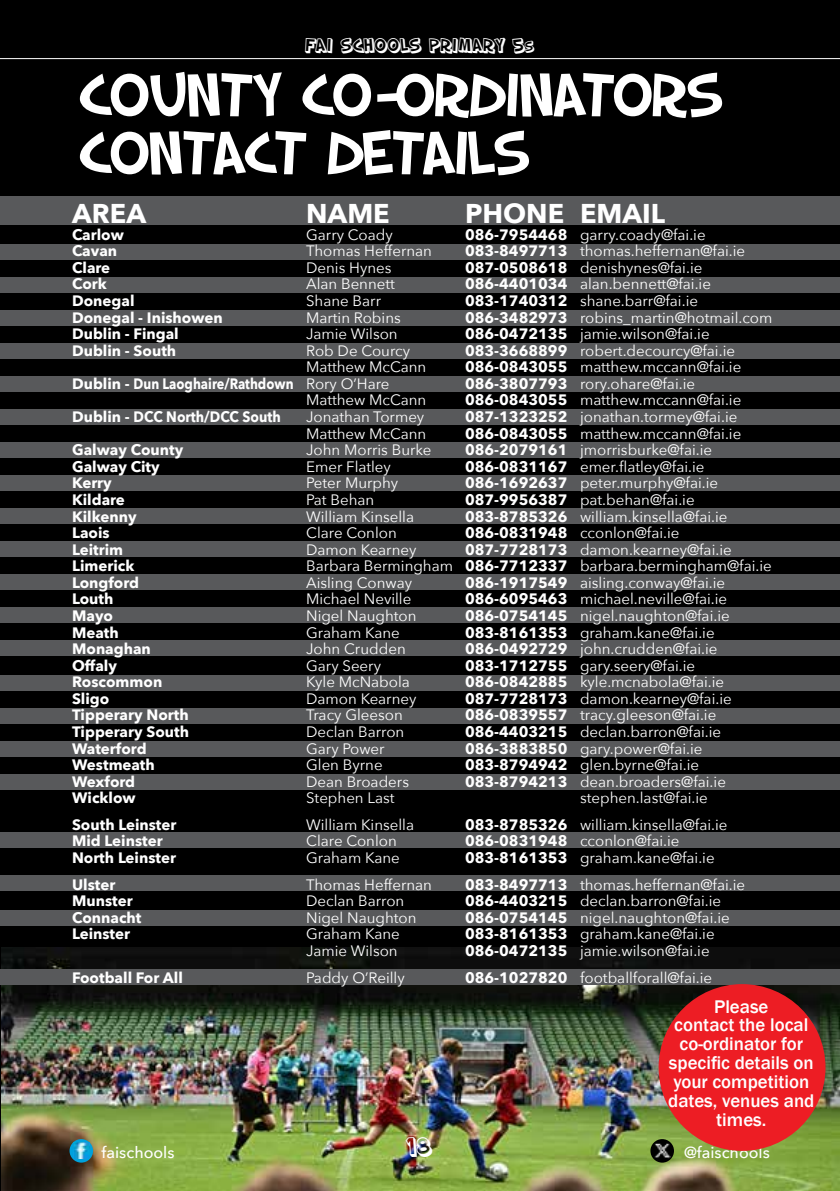
<style>
.page{position:relative;width:840px;height:1191px;background:#fff}
.page>*{position:absolute;margin:0;border:0;box-sizing:border-box;transform-origin:0 0}
.t1{font:64px/58px "SF Slapstick Comic";color:#fff}
.t2{font:700 27.2px "Avenir Next";color:#fff}
.t3{font:24px "SF Slapstick Comic Shaded";color:#fff}
.t4{font:500 18.8px/18.8px "Franklin Gothic";color:#fff;text-align:center}
.t5{font:18px "SF Slapstick Comic Shaded";color:#fff}
.t6{font:500 16px "Avenir Next";color:#fff}
.t7{font:15px/16.6px "Avenir Next";color:#fff}
.t8{font:700 15px/16.6px "Avenir Next";color:#fff}
.s1{font-size:14px}
</style>
<div class="page">
<div style="left:0;top:0;width:839px;height:1191px;background:#000"></div>
<img style="left:1px;top:947px;width:838px;height:244px">
<hr style="left:0;top:58px;width:839px;height:1px;background:#fff">
<div style="left:0;top:196px;width:839px;height:29px;background:#58595b"></div>
<div style="left:0;top:244px;width:839px;height:16px;background:#58595b"></div>
<div style="left:0;top:277px;width:839px;height:16px;background:#58595b"></div>
<div style="left:0;top:310px;width:839px;height:16px;background:#58595b"></div>
<div style="left:0;top:343px;width:839px;height:16px;background:#58595b"></div>
<div style="left:0;top:376px;width:839px;height:16px;background:#58595b"></div>
<div style="left:0;top:409px;width:839px;height:16px;background:#58595b"></div>
<div style="left:0;top:442px;width:839px;height:16px;background:#58595b"></div>
<div style="left:0;top:675px;width:839px;height:15px;background:#58595b"></div>
<div style="left:0;top:475px;width:839px;height:16px;background:#58595b"></div>
<div style="left:0;top:708px;width:839px;height:15px;background:#58595b"></div>
<div style="left:0;top:508px;width:839px;height:16px;background:#58595b"></div>
<div style="left:0;top:741px;width:839px;height:15px;background:#58595b"></div>
<div style="left:0;top:541px;width:839px;height:16px;background:#58595b"></div>
<div style="left:0;top:774px;width:839px;height:15px;background:#58595b"></div>
<div style="left:0;top:574px;width:839px;height:16px;background:#58595b"></div>
<div style="left:0;top:909px;width:839px;height:16px;background:#58595b"></div>
<div style="left:0;top:969px;width:839px;height:16px;background:#58595b"></div>
<div style="left:0;top:607px;width:839px;height:16px;background:#58595b"></div>
<div style="left:0;top:832px;width:839px;height:16px;background:#58595b"></div>
<div style="left:0;top:640px;width:839px;height:16px;background:#58595b"></div>
<div style="left:0;top:875px;width:839px;height:15px;background:#58595b"></div>
<div style="left:650px;top:1139px;width:23px;height:23px;background:#000;border-radius:50%"></div>
<img style="left:654px;top:1142px;width:15px;height:16px">
<svg style="left:69px;top:1139px;width:24px;height:23px"></svg>
<img style="left:74px;top:1142px;width:15px;height:16px">
<div style="left:658px;top:984px;width:167px;height:166px;background:#ed1d24;border-radius:50%"></div>
<p class="t5" style="left:305px;top:33px;width:230px">FAI SCHOOLS PRIMARY 5<span class="s1">S</span></p>
<h1 class="t1" style="left:79px;top:62px;width:643px">COUNTY CO-ORDINATORS<br>CONTACT DETAILS</h1>
<h2 class="t2" style="left:72px;top:190px;width:75px">AREA</h2>
<p class="t8" style="left:72px;top:226px;width:152px">Carlow<br>Cavan<br>Clare<br>Cork<br>Donegal<br>Donegal - Inishowen<br>Dublin - Fingal<br>Dublin - South</p>
<p class="t8" style="left:72px;top:375px;width:223px">Dublin - Dun Laoghaire/Rathdown</p>
<p class="t8" style="left:72px;top:408px;width:210px">Dublin - DCC North/DCC South</p>
<p class="t8" style="left:72px;top:441px;width:118px">Galway County<br>Galway City<br>Kerry<br>Kildare<br>Kilkenny<br>Laois<br>Leitrim<br>Limerick<br>Longford<br>Louth<br>Mayo<br>Meath<br>Monaghan<br>Offaly<br>Roscommon<br>Sligo<br>Tipperary North<br>Tipperary South<br>Waterford<br>Westmeath<br>Wexford<br>Wicklow</p>
<p class="t8" style="left:72px;top:816px;width:106px">South Leinster<br>Mid Leinster<br>North Leinster</p>
<p class="t8" style="left:72px;top:876px;width:71px">Ulster<br>Munster<br>Connacht<br>Leinster</p>
<p class="t8" style="left:72px;top:968px;width:112px">Football For All</p>
<h2 class="t2" style="left:306px;top:190px;width:85px">NAME</h2>
<p class="t7" style="left:306px;top:225px;width:148px">Garry Coady<br>Thomas Heffernan<br>Denis Hynes<br>Alan Bennett<br>Shane Barr<br>Martin Robins<br>Jamie Wilson<br>Rob De Courcy<br>Matthew McCann<br>Rory O’Hare<br>Matthew McCann<br>Jonathan Tormey<br>Matthew McCann<br>John Morris Burke<br>Emer Flatley<br>Peter Murphy<br>Pat Behan<br>William Kinsella<br>Clare Conlon<br>Damon Kearney<br>Barbara Bermingham<br>Aisling Conway<br>Michael Neville<br>Nigel Naughton<br>Graham Kane<br>John Crudden<br>Gary Seery<br>Kyle McNabola<br>Damon Kearney<br>Tracy Gleeson<br>Declan Barron<br>Gary Power<br>Glen Byrne<br>Dean Broaders<br>Stephen Last</p>
<p class="t7" style="left:306px;top:815px;width:109px">William Kinsella<br>Clare Conlon<br>Graham Kane</p>
<p class="t7" style="left:306px;top:875px;width:127px">Thomas Heffernan<br>Declan Barron<br>Nigel Naughton<br>Graham Kane<br>Jamie Wilson</p>
<p class="t7" style="left:306px;top:968px;width:100px">Paddy O’Reilly</p>
<p class="t6" style="left:101px;top:1138px;width:74px">faischools</p>
<h3 class="t3" style="left:406px;top:1129px;width:27px">18</h3>
<h2 class="t2" style="left:465px;top:190px;width:101px">PHONE</h2>
<p class="t8" style="left:465px;top:226px;width:104px;text-align:justify">086-7954468<br>083-8497713<br>087-0508618<br>086-4401034<br>083-1740312<br>086-3482973<br>086-0472135<br>083-3668899<br>086-0843055<br>086-3807793<br>086-0843055<br>087-1323252<br>086-0843055<br>086-2079161<br>086-0831167<br>086-1692637<br>087-9956387<br>083-8785326<br>086-0831948<br>087-7728173<br>086-7712337<br>086-1917549<br>086-6095463<br>086-0754145<br>083-8161353<br>086-0492729<br>083-1712755<br>086-0842885<br>087-7728173<br>086-0839557<br>086-4403215<br>086-3883850<br>083-8794942<br>083-8794213</p>
<p class="t8" style="left:465px;top:816px;width:104px;text-align:justify">083-8785326<br>086-0831948<br>083-8161353</p>
<p class="t8" style="left:465px;top:876px;width:104px;text-align:justify">083-8497713<br>086-4403215<br>086-0754145<br>083-8161353<br>086-0472135</p>
<p class="t8" style="left:465px;top:968px;width:104px">086-1027820</p>
<h2 class="t2" style="left:579px;top:190px;width:87px">EMAIL</h2>
<p class="t7" style="left:579px;top:225px;width:194px">garry.coady@fai.ie thomas.heffernan@fai.ie denishynes@fai.ie alan.bennett@fai.ie shane.barr@fai.ie robins_martin@hotmail.com jamie.wilson@fai.ie robert.decourcy@fai.ie matthew.mccann@fai.ie rory.ohare@fai.ie matthew.mccann@fai.ie jonathan.tormey@fai.ie matthew.mccann@fai.ie jmorrisburke@fai.ie emer.flatley@fai.ie peter.murphy@fai.ie pat.behan@fai.ie william.kinsella@fai.ie cconlon@fai.ie damon.kearney@fai.ie barbara.bermingham@fai.ie aisling.conway@fai.ie michael.neville@fai.ie nigel.naughton@fai.ie graham.kane@fai.ie john.crudden@fai.ie gary.seery@fai.ie kyle.mcnabola@fai.ie damon.kearney@fai.ie tracy.gleeson@fai.ie declan.barron@fai.ie gary.power@fai.ie glen.byrne@fai.ie dean.broaders@fai.ie stephen.last@fai.ie</p>
<p class="t7" style="left:579px;top:815px;width:149px">william.kinsella@fai.ie cconlon@fai.ie graham.kane@fai.ie</p>
<p class="t7" style="left:579px;top:875px;width:166px">thomas.heffernan@fai.ie declan.barron@fai.ie nigel.naughton@fai.ie graham.kane@fai.ie jamie.wilson@fai.ie</p>
<p class="t7" style="left:579px;top:968px;width:133px">footballforall@fai.ie</p>
<p class="t4" style="left:667px;top:997px;width:148px">Please<br>contact the local co-ordinator for specific details on your competition dates, venues and times.</p>
<p class="t6" style="left:683px;top:1138px;width:87px">@faischools</p>
</div>
